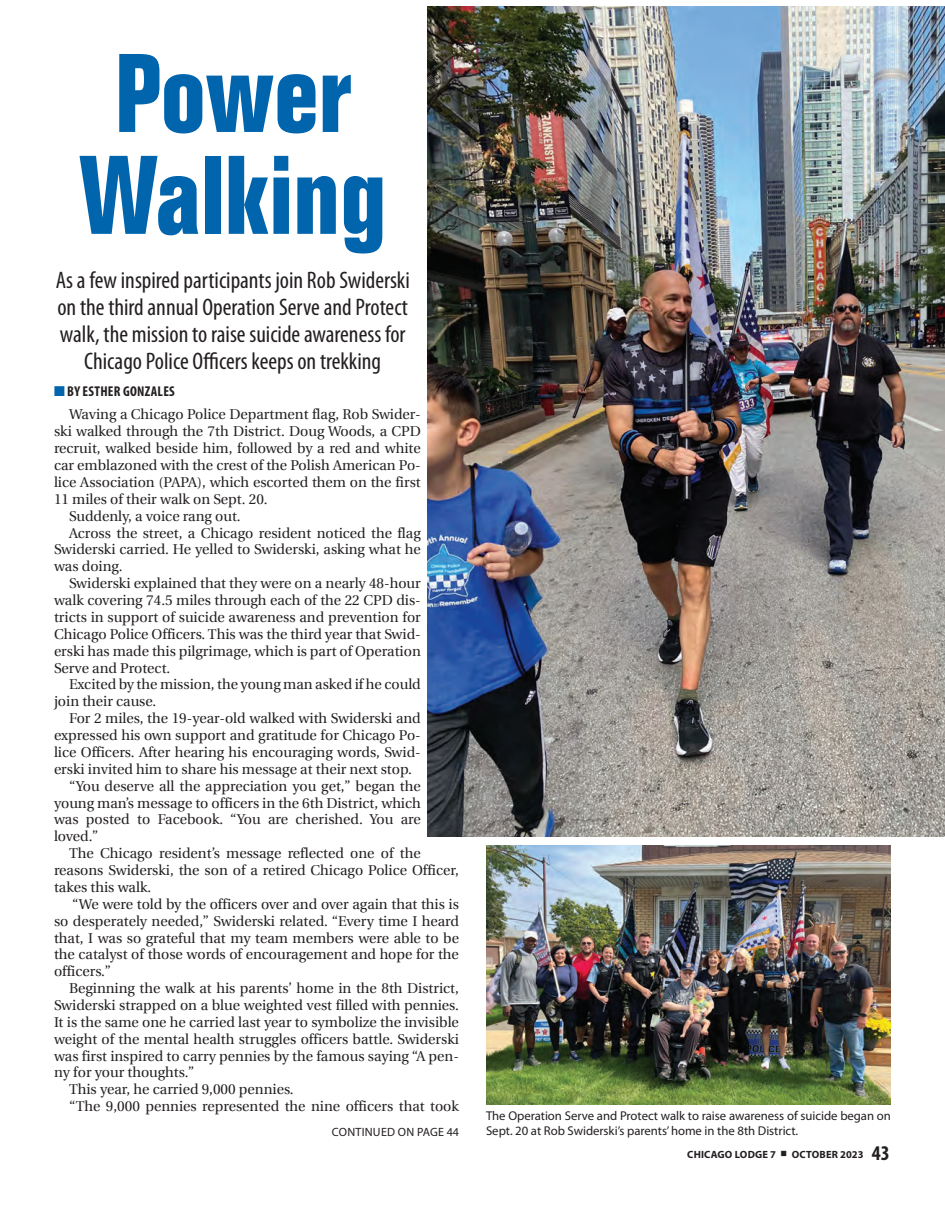
<style>
.page{position:relative;width:945px;height:1215px;background:#fff}
.page>*{position:absolute;margin:0;border:0;box-sizing:border-box;transform-origin:0 0}
.t1{font:700 condensed 109.2px/101.9px "Folio Std";color:#0165ae;text-align:center}
.t2{font:condensed 24px/27px "Myriad Pro";color:#231f20;text-align:center}
.t3{font:14.25px "Utopia";color:#231f20}
.t4{font:700 condensed 14.25px "Myriad Pro";letter-spacing:.02em;color:#231f20}
.t5{font:12.75px/15px "Myriad Pro";letter-spacing:-.005em;color:#231f20}
.t6{font:12px "Myriad Pro";letter-spacing:.02em;color:#231f20}
.t7{font:700 10.5px "Myriad Pro";letter-spacing:.02em;color:#231f20}
.s1{color:#0165ae}
.s2{font-family:"Minion Pro";font-weight:400;font-size:18px}
.s3{font-stretch:condensed;font-size:21px}
</style>
<div class="page">
<img style="left:428px;top:6px;width:517px;height:831px">
<img style="left:486px;top:845px;width:405px;height:260px">
<h1 class="t1" style="left:79px;top:45px;width:309px">Power<br>Walking</h1>
<h2 class="t2" style="left:56px;top:267px;width:356px">As a few inspired participants join Rob Swiderski on the third annual Operation Serve and Protect walk, the mission to raise suicide awareness for Chicago Police Officers keeps on trekking</h2>
<p class="t4" style="left:54px;top:382px;width:122px"><span class="s1">■</span> BY ESTHER GONZALES</p>
<p class="t3" style="left:69px;top:407px;width:353px">Waving a Chicago Police Department flag, Rob Swider-</p>
<p class="t3" style="left:54px;top:424px;width:368px">ski walked through the 7th District. Doug Woods, a CPD</p>
<p class="t3" style="left:54px;top:440px;width:368px">recruit, walked beside him, followed by a red and white</p>
<p class="t3" style="left:54px;top:457px;width:368px">car emblazoned with the crest of the Polish American Po-</p>
<p class="t3" style="left:54px;top:474px;width:368px">lice Association (PAPA), which escorted them on the first</p>
<p class="t3" style="left:54px;top:491px;width:215px">11 miles of their walk on Sept. 20.</p>
<p class="t3" style="left:69px;top:508px;width:173px">Suddenly, a voice rang out.</p>
<p class="t3" style="left:69px;top:525px;width:353px">Across the street, a Chicago resident noticed the flag</p>
<p class="t3" style="left:54px;top:542px;width:368px">Swiderski carried. He yelled to Swiderski, asking what he</p>
<p class="t3" style="left:54px;top:559px;width:70px">was doing.</p>
<p class="t3" style="left:69px;top:575px;width:353px">Swiderski explained that they were on a nearly 48-hour</p>
<p class="t3" style="left:54px;top:592px;width:368px">walk covering 74.5 miles through each of the 22 CPD dis-</p>
<p class="t3" style="left:54px;top:609px;width:368px">tricts in support of suicide awareness and prevention for</p>
<p class="t3" style="left:54px;top:626px;width:368px">Chicago Police Officers. This was the third year that Swid-</p>
<p class="t3" style="left:54px;top:643px;width:368px">erski has made this pilgrimage, which is part of Operation</p>
<p class="t3" style="left:54px;top:660px;width:118px">Serve and Protect.</p>
<p class="t3" style="left:69px;top:677px;width:353px">Excited by the mission, the young man asked if he could</p>
<p class="t3" style="left:54px;top:694px;width:104px">join their cause.</p>
<p class="t3" style="left:69px;top:710px;width:353px">For 2 miles, the 19-year-old walked with Swiderski and</p>
<p class="t3" style="left:54px;top:727px;width:368px">expressed his own support and gratitude for Chicago Po-</p>
<p class="t3" style="left:54px;top:744px;width:368px">lice Officers. After hearing his encouraging words, Swid-</p>
<p class="t3" style="left:54px;top:761px;width:359px">erski invited him to share his message at their next stop.</p>
<p class="t3" style="left:69px;top:778px;width:353px">“You deserve all the appreciation you get,” began the</p>
<p class="t3" style="left:54px;top:795px;width:368px">young man’s message to officers in the 6th District, which</p>
<p class="t3" style="left:54px;top:812px;width:368px">was posted to Facebook. “You are cherished. You are</p>
<p class="t3" style="left:54px;top:829px;width:46px">loved.”</p>
<p class="t3" style="left:69px;top:845px;width:353px">The Chicago resident’s message reflected one of the</p>
<p class="t3" style="left:54px;top:862px;width:406px">reasons Swiderski, the son of a retired Chicago Police Officer,</p>
<p class="t3" style="left:54px;top:879px;width:99px">takes this walk.</p>
<p class="t3" style="left:72px;top:896px;width:388px">“We were told by the officers over and over again that this is</p>
<p class="t3" style="left:54px;top:913px;width:407px">so desperately needed,” Swiderski related. “Every time I heard</p>
<p class="t3" style="left:54px;top:930px;width:407px">that, I was so grateful that my team members were able to be</p>
<p class="t3" style="left:54px;top:947px;width:406px">the catalyst of those words of encouragement and hope for the</p>
<p class="t3" style="left:54px;top:964px;width:58px">officers.”</p>
<p class="t3" style="left:69px;top:980px;width:391px">Beginning the walk at his parents’ home in the 8th District,</p>
<p class="t3" style="left:54px;top:997px;width:407px">Swiderski strapped on a blue weighted vest filled with pennies.</p>
<p class="t3" style="left:54px;top:1014px;width:406px">It is the same one he carried last year to symbolize the invisible</p>
<p class="t3" style="left:54px;top:1031px;width:406px">weight of the mental health struggles officers battle. Swiderski</p>
<p class="t3" style="left:54px;top:1048px;width:406px">was first inspired to carry pennies by the famous saying “A pen-</p>
<p class="t3" style="left:54px;top:1065px;width:142px">ny for your thoughts.”</p>
<p class="t3" style="left:69px;top:1082px;width:226px">This year, he carried 9,000 pennies.</p>
<p class="t3" style="left:69px;top:1098px;width:391px">“The 9,000 pennies represented the nine officers that took</p>
<p class="t6" style="left:332px;top:1124px;width:129px">CONTINUED ON PAGE 44</p>
<p class="t5" style="left:486px;top:1108px;width:406px">The Operation Serve and Protect walk to raise awareness of suicide began on<br>Sept. 20 at Rob Swiderski’s parents’ home in the 8th District.</p>
<p class="t7" style="left:687px;top:1148px;width:204px">CHICAGO LODGE 7 <span class="s2">■</span> OCTOBER 2023 <span class="s3">43</span></p>
</div>
